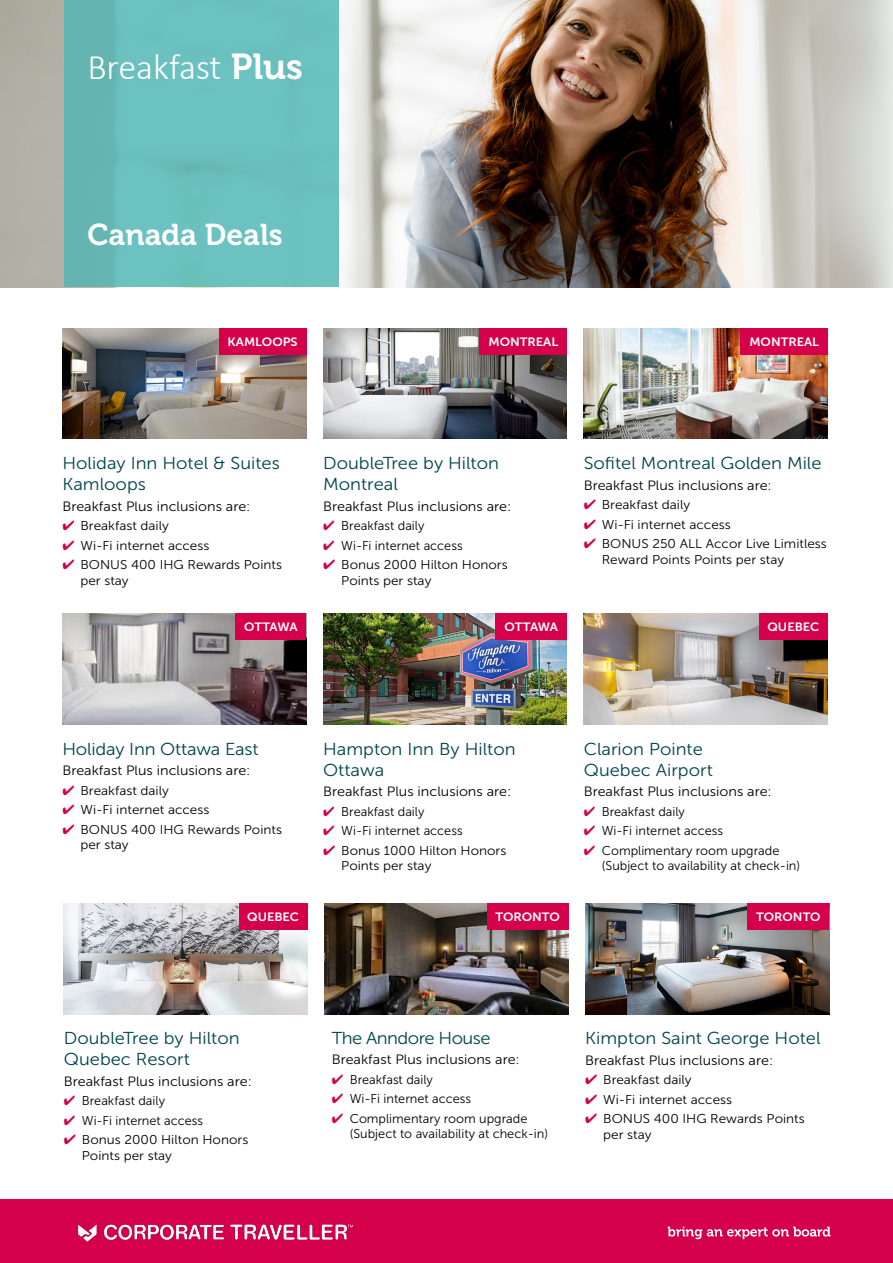
<style>
.page{position:relative;width:893px;height:1263px;background:#fff}
.page>*{position:absolute;margin:0;border:0;box-sizing:border-box;transform-origin:0 0}
.t1{font:300 36px "Calibri";color:#fff}
.t2{font:30px "Museo 700";color:#fff}
.t3{font:17.25px/21px "Museo Sans 300";color:#00434e;scale:1.06 1}
.t4{font:17.25px "Museo Sans 300";letter-spacing:-.03em;color:#00434e;scale:1.06 1}
.t5{font:13.5px "Museo Sans 300";color:#000;scale:1.06 1}
.t6{font:12.75px/15.3px "Museo Sans 300";color:#000;scale:1.06 1}
.t7{font:12.75px/15.3px "Museo Sans 300";color:#000}
.t8{font:12px "Museo Sans 700";color:#fff;scale:1.06 1}
.s1{font-family:"Museo 700";font-weight:400}
.s2{color:#d40049}
</style>
<div class="page">
<img style="left:64px;top:904px;width:244px;height:110px">
<img style="left:325px;top:904px;width:243px;height:110px">
<img style="left:585px;top:904px;width:244px;height:110px">
<div style="left:239px;top:904px;width:69px;height:26px;background:#d40049"></div>
<div style="left:487px;top:904px;width:81px;height:26px;background:#d40049"></div>
<div style="left:748px;top:904px;width:81px;height:26px;background:#d40049"></div>
<img style="left:0;top:0;width:893px;height:287px">
<div style="left:0;top:1199px;width:893px;height:64px;background:#d40049"></div>
<svg style="left:668px;top:1226px;width:162px;height:13px"></svg>
<img style="left:77px;top:1224px;width:277px;height:18px">
<img style="left:62px;top:328px;width:244px;height:111px">
<img style="left:323px;top:328px;width:244px;height:111px">
<img style="left:584px;top:328px;width:244px;height:111px">
<div style="left:219px;top:328px;width:87px;height:26px;background:#d40049"></div>
<div style="left:480px;top:328px;width:87px;height:26px;background:#d40049"></div>
<div style="left:741px;top:328px;width:87px;height:26px;background:#d40049"></div>
<img style="left:62px;top:614px;width:244px;height:110px">
<img style="left:323px;top:614px;width:244px;height:110px">
<img style="left:584px;top:614px;width:244px;height:110px">
<div style="left:235px;top:614px;width:71px;height:26px;background:#d40049"></div>
<div style="left:496px;top:614px;width:71px;height:26px;background:#d40049"></div>
<div style="left:759px;top:614px;width:69px;height:26px;background:#d40049"></div>
<div style="left:64px;top:0;width:274px;height:287px;background:linear-gradient(to right,#67b9b7,#6dc4c4)"></div>
<h1 class="t1" style="left:87px;top:45px;width:217px">Breakfast <span class="s1">Plus</span></h1>
<h2 class="t2" style="left:87px;top:218px;width:197px">Canada Deals</h2>
<p class="t8" style="left:228px;top:335px;width:68px">KAMLOOPS</p>
<p class="t8" style="left:489px;top:335px;width:67px">MONTREAL</p>
<p class="t8" style="left:749px;top:335px;width:67px">MONTREAL</p>
<h3 class="t3" style="left:62px;top:453px;width:207px">Holiday Inn Hotel &amp; Suites<br>Kamloops</h3>
<p class="t5" style="left:62px;top:499px;width:179px">Breakfast Plus inclusions are:</p>
<p class="t6" style="left:62px;top:518px;width:102px"><span class="s2">✔</span> Breakfast daily</p>
<p class="t6" style="left:62px;top:538px;width:140px"><span class="s2">✔</span> Wi-Fi internet access</p>
<p class="t6" style="left:80px;top:557px;width:192px;text-indent:-18px"><span class="s2">✔</span> BONUS 400 IHG Rewards Points per stay</p>
<h3 class="t3" style="left:323px;top:453px;width:167px">DoubleTree by Hilton<br>Montreal</h3>
<p class="t5" style="left:323px;top:499px;width:179px">Breakfast Plus inclusions are:</p>
<p class="t7" style="left:323px;top:518px;width:103px"><span class="s2">✔</span> Breakfast daily</p>
<p class="t7" style="left:323px;top:538px;width:141px"><span class="s2">✔</span> Wi-Fi internet access</p>
<p class="t6" style="left:341px;top:557px;width:159px;text-indent:-18px"><span class="s2">✔</span> Bonus 2000 Hilton Honors<br>Points per stay</p>
<h3 class="t3" style="left:584px;top:453px;width:226px">Sofitel Montreal Golden Mile</h3>
<p class="t5" style="left:584px;top:478px;width:179px">Breakfast Plus inclusions are:</p>
<p class="t6" style="left:584px;top:497px;width:102px"><span class="s2">✔</span> Breakfast daily</p>
<p class="t6" style="left:584px;top:517px;width:140px"><span class="s2">✔</span> Wi-Fi internet access</p>
<p class="t6" style="left:602px;top:536px;width:214px;text-indent:-18px"><span class="s2">✔</span> BONUS 250 ALL Accor Live Limitless<br>Reward Points Points per stay</p>
<p class="t8" style="left:244px;top:620px;width:52px">OTTAWA</p>
<p class="t8" style="left:504px;top:620px;width:52px">OTTAWA</p>
<p class="t8" style="left:767px;top:620px;width:50px">QUEBEC</p>
<h3 class="t3" style="left:62px;top:739px;width:187px">Holiday Inn Ottawa East</h3>
<p class="t5" style="left:62px;top:763px;width:179px">Breakfast Plus inclusions are:</p>
<p class="t6" style="left:62px;top:783px;width:102px"><span class="s2">✔</span> Breakfast daily</p>
<p class="t6" style="left:62px;top:802px;width:140px"><span class="s2">✔</span> Wi-Fi internet access</p>
<p class="t6" style="left:80px;top:822px;width:192px;text-indent:-18px"><span class="s2">✔</span> BONUS 400 IHG Rewards Points per stay</p>
<h3 class="t3" style="left:323px;top:739px;width:183px">Hampton Inn By Hilton<br>Ottawa</h3>
<p class="t5" style="left:323px;top:784px;width:179px">Breakfast Plus inclusions are:</p>
<p class="t7" style="left:323px;top:804px;width:103px"><span class="s2">✔</span> Breakfast daily</p>
<p class="t7" style="left:323px;top:823px;width:141px"><span class="s2">✔</span> Wi-Fi internet access</p>
<p class="t6" style="left:341px;top:843px;width:157px;text-indent:-18px"><span class="s2">✔</span> Bonus 1000 Hilton Honors<br>Points per stay</p>
<h3 class="t3" style="left:584px;top:739px;width:123px">Clarion Pointe<br>Quebec Airport</h3>
<p class="t5" style="left:584px;top:784px;width:179px">Breakfast Plus inclusions are:</p>
<p class="t7" style="left:584px;top:804px;width:103px"><span class="s2">✔</span> Breakfast daily</p>
<p class="t7" style="left:584px;top:823px;width:141px"><span class="s2">✔</span> Wi-Fi internet access</p>
<p class="t7" style="left:602px;top:843px;width:200px;text-indent:-18px"><span class="s2">✔</span> Complimentary room upgrade (Subject to availability at check-in)</p>
<p class="t8" style="left:247px;top:910px;width:50px">QUEBEC</p>
<p class="t8" style="left:495px;top:910px;width:62px">TORONTO</p>
<p class="t8" style="left:756px;top:910px;width:62px">TORONTO</p>
<h3 class="t3" style="left:64px;top:1028px;width:167px">DoubleTree by Hilton<br>Quebec Resort</h3>
<p class="t5" style="left:64px;top:1074px;width:179px">Breakfast Plus inclusions are:</p>
<p class="t7" style="left:64px;top:1093px;width:103px"><span class="s2">✔</span> Breakfast daily</p>
<p class="t7" style="left:64px;top:1113px;width:141px"><span class="s2">✔</span> Wi-Fi internet access</p>
<p class="t6" style="left:82px;top:1132px;width:159px;text-indent:-18px"><span class="s2">✔</span> Bonus 2000 Hilton Honors<br>Points per stay</p>
<h3 class="t4" style="left:332px;top:1028px;width:151px">The Anndore House</h3>
<p class="t5" style="left:332px;top:1052px;width:179px">Breakfast Plus inclusions are:</p>
<p class="t7" style="left:332px;top:1072px;width:103px"><span class="s2">✔</span> Breakfast daily</p>
<p class="t7" style="left:332px;top:1091px;width:141px"><span class="s2">✔</span> Wi-Fi internet access</p>
<p class="t7" style="left:350px;top:1111px;width:200px;text-indent:-18px"><span class="s2">✔</span> Complimentary room upgrade (Subject to availability at check-in)</p>
<h3 class="t3" style="left:585px;top:1028px;width:224px">Kimpton Saint George Hotel</h3>
<p class="t5" style="left:585px;top:1053px;width:179px">Breakfast Plus inclusions are:</p>
<p class="t6" style="left:585px;top:1072px;width:102px"><span class="s2">✔</span> Breakfast daily</p>
<p class="t6" style="left:585px;top:1092px;width:140px"><span class="s2">✔</span> Wi-Fi internet access</p>
<p class="t6" style="left:603px;top:1111px;width:192px;text-indent:-18px"><span class="s2">✔</span> BONUS 400 IHG Rewards Points per stay</p>
</div>
